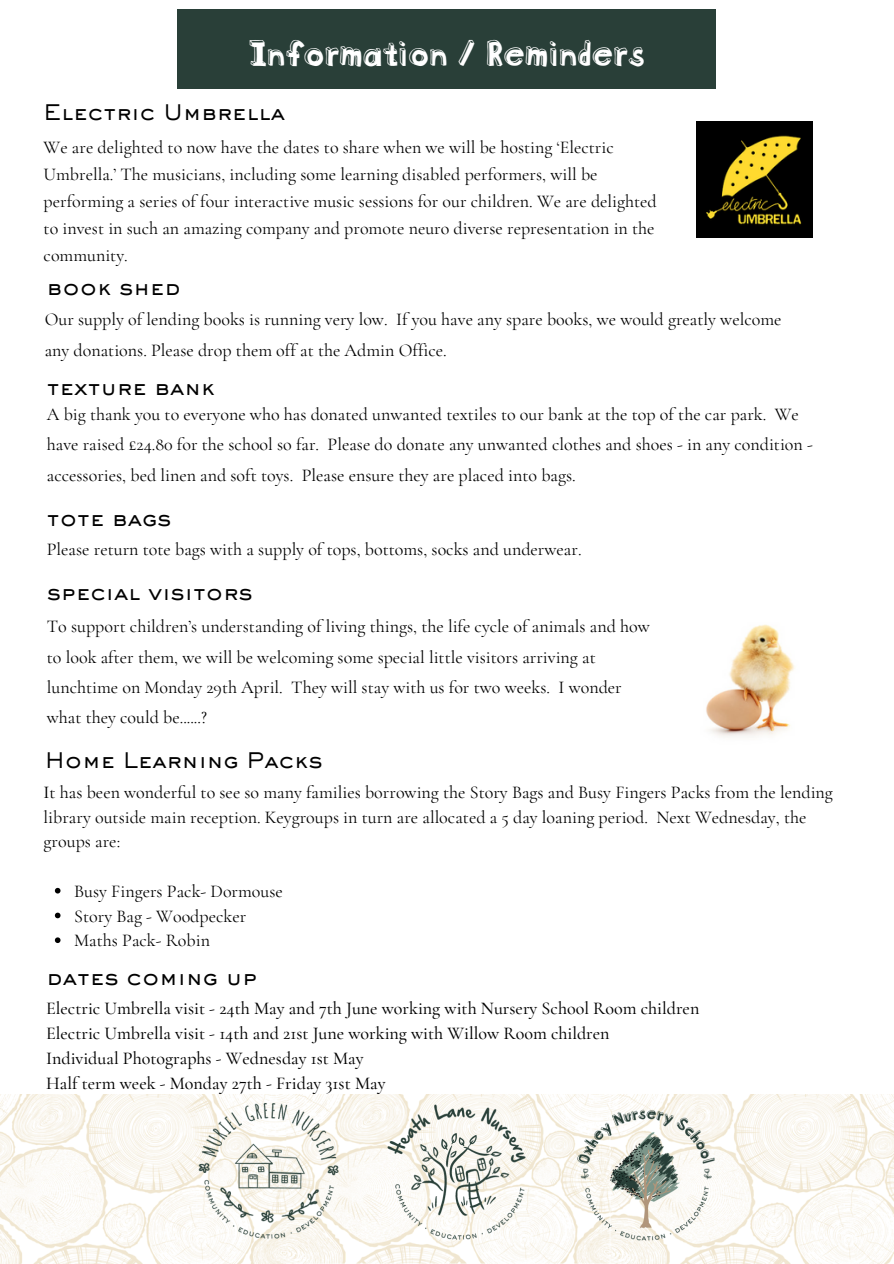
<style>
.page{position:relative;width:894px;height:1264px;background:#fff}
.page>*{position:absolute;margin:0;border:0;box-sizing:border-box;transform-origin:0 0}
.t1{font:34.5px "Blockhead Black Face";color:#fff}
.t2{font:21px "Sackers Gothic Medium AT";color:#000}
.t3{font:18px/30.3px "Cormorant Garamond";color:#000}
.t4{font:500 18px/24.8px "Cormorant Garamond";color:#000}
.s1{font-weight:500}
</style>
<div class="page">
<div style="left:177px;top:9px;width:539px;height:80px;background:#293f38"></div>
<img style="left:0;top:1094px;width:893px;height:169px">
<img style="left:185px;top:1094px;width:168px;height:166px">
<img style="left:370px;top:1094px;width:173px;height:166px">
<img style="left:543px;top:1094px;width:203px;height:169px">
<img style="left:696px;top:122px;width:116px;height:115px">
<img style="left:706px;top:624px;width:89px;height:113px">
<svg style="left:55px;top:887px;width:5px;height:6px"></svg>
<svg style="left:55px;top:912px;width:5px;height:6px"></svg>
<svg style="left:55px;top:937px;width:5px;height:6px"></svg>
<p class="t1" style="left:248px;top:23px;width:398px">Information / Reminders</p>
<h2 class="t2" style="left:44px;top:101px;width:243px">Electric Umbrella</h2>
<p class="t3" style="left:44px;top:134px;width:614px;line-height:27px">We are delighted to now have the dates to share when we will be hosting ‘Electric Umbrella.’ The musicians, including some learning disabled performers, will be performing a series of four interactive music sessions for our children. We are delighted to invest in such an amazing company and promote neuro diverse representation in the community.</p>
<h2 class="t2" style="left:47px;top:276px;width:135px">book shed</h2>
<p class="t3" style="left:45px;top:304px;width:738px">Our supply of lending books is running very low. If you have any spare books, we would greatly welcome any donations. Please drop them off at the Admin Office.</p>
<p class="t2" style="left:47px;top:376px;width:170px">texture bank</p>
<p class="t3" style="left:47px;top:399px;width:767px">A big thank you to everyone who has donated unwanted textiles to our bank at the top of the car park. We have raised £24.80 for the school so far. Please do donate any unwanted clothes and shoes - in any condition - accessories, bed linen and soft toys. Please ensure they are placed into bags.</p>
<p class="t2" style="left:47px;top:506px;width:126px">tote bags</p>
<p class="t3" style="left:47px;top:534px;width:536px">Please return tote bags with a supply of tops, bottoms, socks and underwear.</p>
<p class="t2" style="left:47px;top:580px;width:207px">special visitors</p>
<p class="t3" style="left:47px;top:611px;width:604px">To support children’s understanding of living things, the life cycle of animals and how to look after them, we will be welcoming some special little visitors arriving at lunchtime on Monday 29th April. They will stay with us for two weeks. I wonder what they could be......?</p>
<h2 class="t2" style="left:45px;top:748px;width:279px">Home Learning Packs</h2>
<h2 class="t3" style="left:44px;top:779px;width:790px;line-height:24.8px"><span class="s1">I</span>t has been wonderful to see so many families borrowing the Story Bags and Busy Fingers Packs from the lending library outside main reception. Keygroups in turn are allocated a 5 day loaning period. Next Wednesday, the groups are:</h2>
<p class="t3" style="left:74px;top:876px;width:210px">Busy Fingers Pack- Dormouse</p>
<h2 class="t3" style="left:74px;top:900px;width:173px">Story Bag - Woodpecker</h2>
<p class="t3" style="left:74px;top:925px;width:137px">Maths Pack- Robin</p>
<p class="t2" style="left:47px;top:965px;width:212px">dates coming up</p>
<h3 class="t4" style="left:46px;top:996px;width:654px">Electric Umbrella visit - 24th May and 7th June working with Nursery School Room children Electric Umbrella visit - 14th and 21st June working with Willow Room children<br>Individual Photographs - Wednesday 1st May<br>Half term week - Monday 27th - Friday 31st May</h3>
</div>
